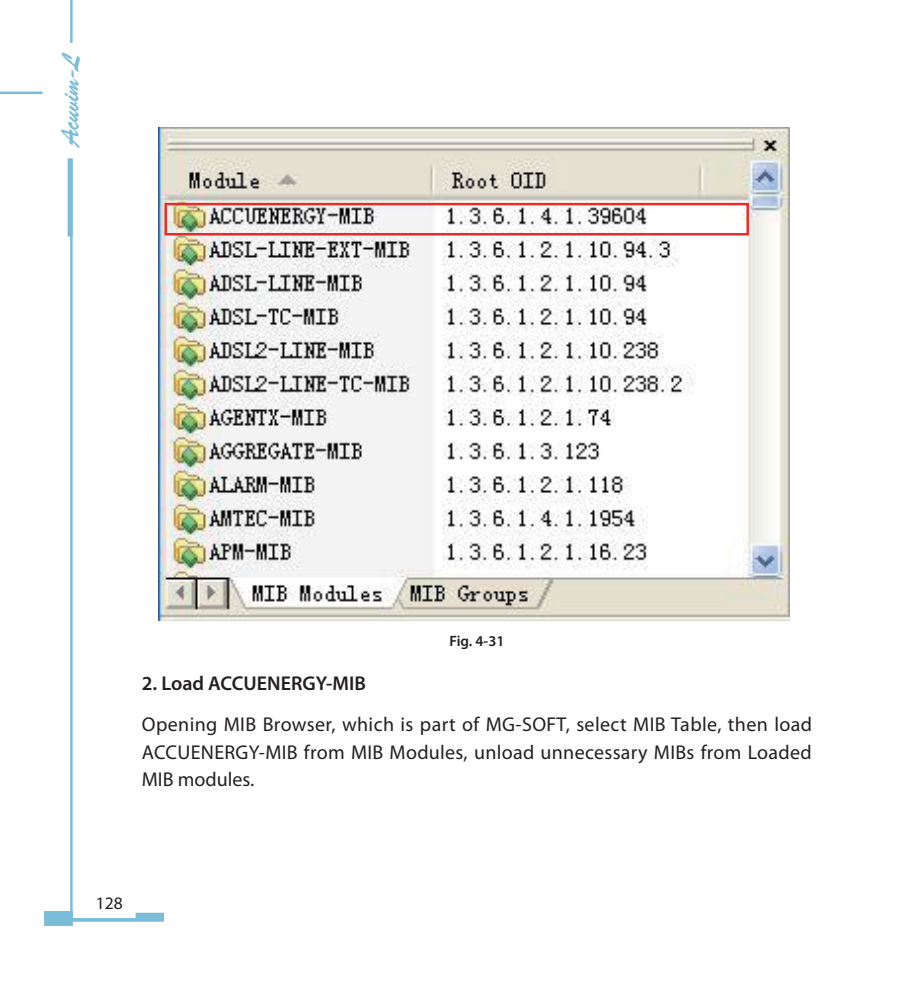
<style>
.page{position:relative;width:922px;height:993px;background:#fff}
.page>*{position:absolute;margin:0;border:0;box-sizing:border-box;transform-origin:0 0}
.t1{font:25px "Brush Script BT";color:#7bbcd9}
.t2{font:20px/27.5px "Myriad Pro";letter-spacing:.015em;color:#231f20;text-align:justify}
.t3{font:600 20px "Myriad Pro";color:#231f20}
.t4{font:17.5px "Myriad Pro";color:#231f20}
.t5{font:600 15px "Myriad Pro";color:#231f20}
</style>
<div class="page">
<svg style="left:73px;top:917px;width:63px;height:4px"></svg>
<hr style="left:70px;top:158px;width:3px;height:755px;background:#7bbcd9">
<hr style="left:0;top:91px;width:42px;height:3px;background:#7bbcd9">
<hr style="left:70px;top:0;width:3px;height:43px;background:#7bbcd9">
<div style="left:44px;top:911px;width:29px;height:14px;background:#7bbcd9"></div>
<div style="left:136px;top:912px;width:28px;height:9px;background:#7bbcd9;border:2px solid #7bbcd9"></div>
<svg style="left:68px;top:158px;width:5px;height:78px"></svg>
<img style="left:158px;top:128px;width:631px;height:492px">
<div style="left:164px;top:203px;width:584px;height:32px;border:2px solid #ee2928"></div>
<p class="t1" style="left:55px;top:147px;width:100px;rotate:-90deg">Acuvim-L</p>
<p class="t5" style="left:449px;top:631px;width:56px">Fig. 4-31</p>
<p class="t3" style="left:142px;top:670px;width:225px">2. Load ACCUENERGY-MIB</p>
<p class="t2" style="left:142px;top:710px;width:671px">Opening MIB Browser, which is part of MG-SOFT, select MIB Table, then load ACCUENERGY-MIB from MIB Modules, unload unnecessary MIBs from Loaded MIB modules.</p>
<p class="t4" style="left:96px;top:891px;width:28px">128</p>
</div>
